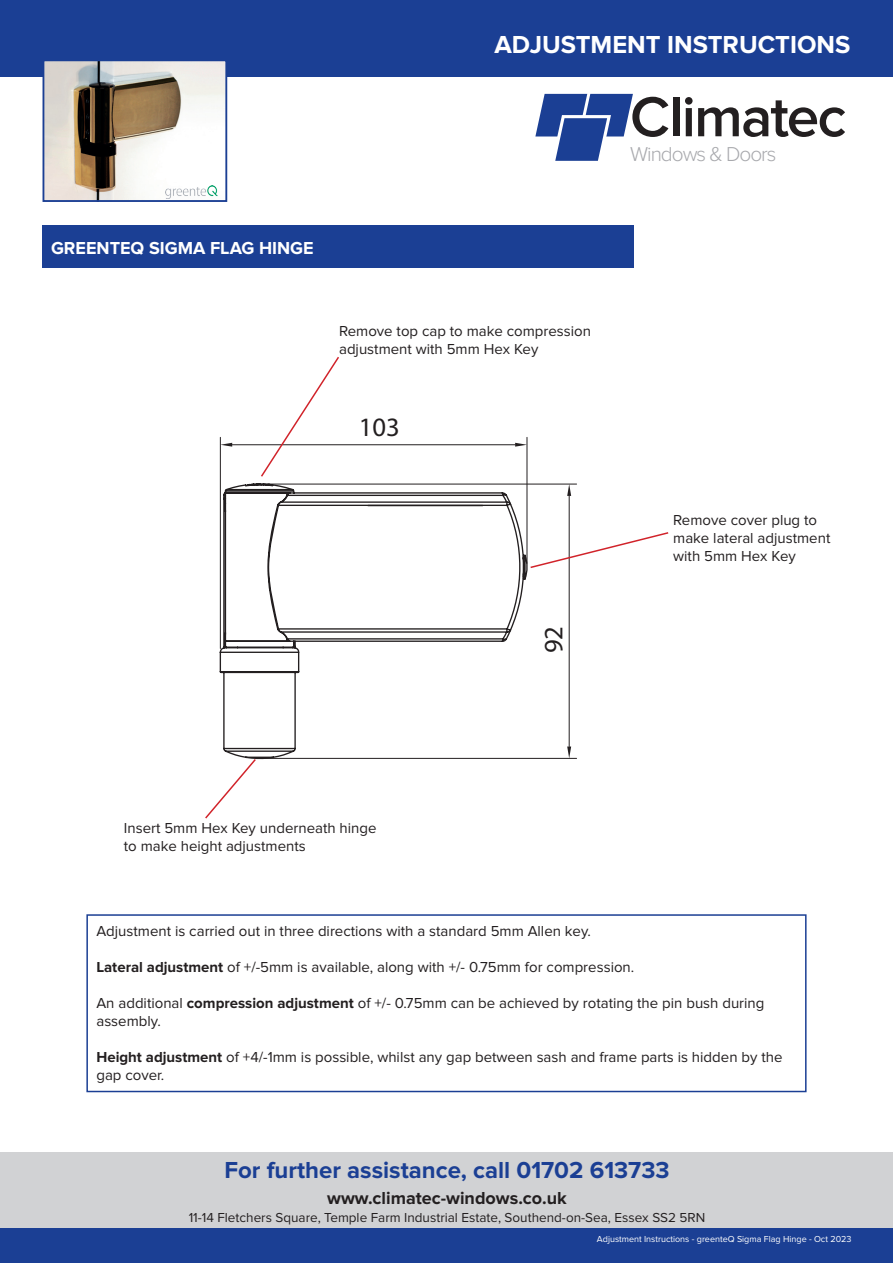
<style>
.page{position:relative;width:893px;height:1263px;background:#fff}
.page>*{position:absolute;margin:0;border:0;box-sizing:border-box;transform-origin:0 0}
.t1{font:600 58.35px "Proxima Nova";letter-spacing:-.03em;color:#231f20}
.t2{font:26.55px "Myriad Pro";color:#231f20}
.t3{font:700 25.5px "Proxima Nova";color:#fff}
.t4{font:700 24px "Proxima Nova";color:#1b3f94}
.t5{font:300 20.85px "Proxima Nova";letter-spacing:-.05em;color:#a8a9ad}
.t6{font:700 18px "Proxima Nova";color:#231f20}
.t7{font:700 18px "Proxima Nova";color:#fff}
.t8{font:15px/18px "Proxima Nova";color:#231f20}
.t9{font:13.5px "Proxima Nova";color:#231f20}
.t10{font:9px "Proxima Nova";color:#fff}
.s1{font-weight:700}
</style>
<div class="page">
<svg style="left:219px;top:437px;width:310px;height:323px"></svg>
<svg style="left:220px;top:437px;width:309px;height:212px"></svg>
<svg style="left:515px;top:443px;width:12px;height:4px"></svg>
<svg style="left:220px;top:443px;width:12px;height:4px"></svg>
<hr style="left:263px;top:484px;width:314px;height:1px;background:#231f20">
<hr style="left:263px;top:758px;width:314px;height:1px;background:#231f20">
<div style="left:0;top:1152px;width:893px;height:77px;background:#d1d2d4"></div>
<div style="left:0;top:0;width:893px;height:77px;background:#1b3f94"></div>
<div style="left:0;top:1229px;width:893px;height:34px;background:#1b3f94"></div>
<svg style="left:535px;top:94px;width:98px;height:67px"></svg>
<div style="left:43px;top:225px;width:591px;height:43px;background:#1b3f94"></div>
<img style="left:46px;top:62px;width:178px;height:137px">
<img style="left:166px;top:186px;width:52px;height:12px">
<div style="left:43px;top:59px;width:184px;height:143px;border:2px solid #1b3f94"></div>
<div style="left:86px;top:914px;width:720px;height:178px;border:2px solid #1b3f94"></div>
<svg style="left:259px;top:357px;width:82px;height:121px"></svg>
<svg style="left:529px;top:483px;width:140px;height:276px"></svg>
<svg style="left:205px;top:757px;width:52px;height:62px"></svg>
<p class="t3" style="left:494px;top:29px;width:357px">ADJUSTMENT INSTRUCTIONS</p>
<p class="t7" style="left:51px;top:237px;width:264px">GREENTEQ SIGMA FLAG HINGE</p>
<p class="t8" style="left:339px;top:322px;width:253px">Remove top cap to make compression adjustment with 5mm Hex Key</p>
<p class="t2" style="left:359px;top:411px;width:42px">103</p>
<p class="t2" style="left:537px;top:653px;width:29px;rotate:-90deg">92</p>
<p class="t1" style="left:630px;top:83px;width:218px">Climatec</p>
<p class="t5" style="left:630px;top:142px;width:148px">Windows &amp; Doors</p>
<p class="t8" style="left:673px;top:511px;width:159px">Remove cover plug to make lateral adjustment with 5mm Hex Key</p>
<p class="t8" style="left:124px;top:819px;width:254px">Insert 5mm Hex Key underneath hinge to make height adjustments</p>
<p class="t8" style="left:96px;top:923px;width:496px">Adjustment is carried out in three directions with a standard 5mm Allen key.</p>
<p class="t8" style="left:96px;top:959px;width:539px"><span class="s1">Lateral adjustment</span> of +/-5mm is available, along with +/- 0.75mm for compression.</p>
<p class="t8" style="left:96px;top:995px;width:670px">An additional <span class="s1">compression adjustment</span> of +/- 0.75mm can be achieved by rotating the pin bush during assembly.</p>
<p class="t8" style="left:96px;top:1049px;width:688px"><span class="s1">Height adjustment</span> of +4/-1mm is possible, whilst any gap between sash and frame parts is hidden by the gap cover.</p>
<p class="t4" style="left:224px;top:1156px;width:447px">For further assistance, call 01702 613733</p>
<p class="t6" style="left:327px;top:1187px;width:241px">www.climatec-windows.co.uk</p>
<p class="t9" style="left:189px;top:1211px;width:518px">11-14 Fletchers Square, Temple Farm Industrial Estate, Southend-on-Sea, Essex SS2 5RN</p>
<p class="t10" style="left:597px;top:1234px;width:256px">Adjustment Instructions - greenteQ Sigma Flag Hinge - Oct 2023</p>
</div>
